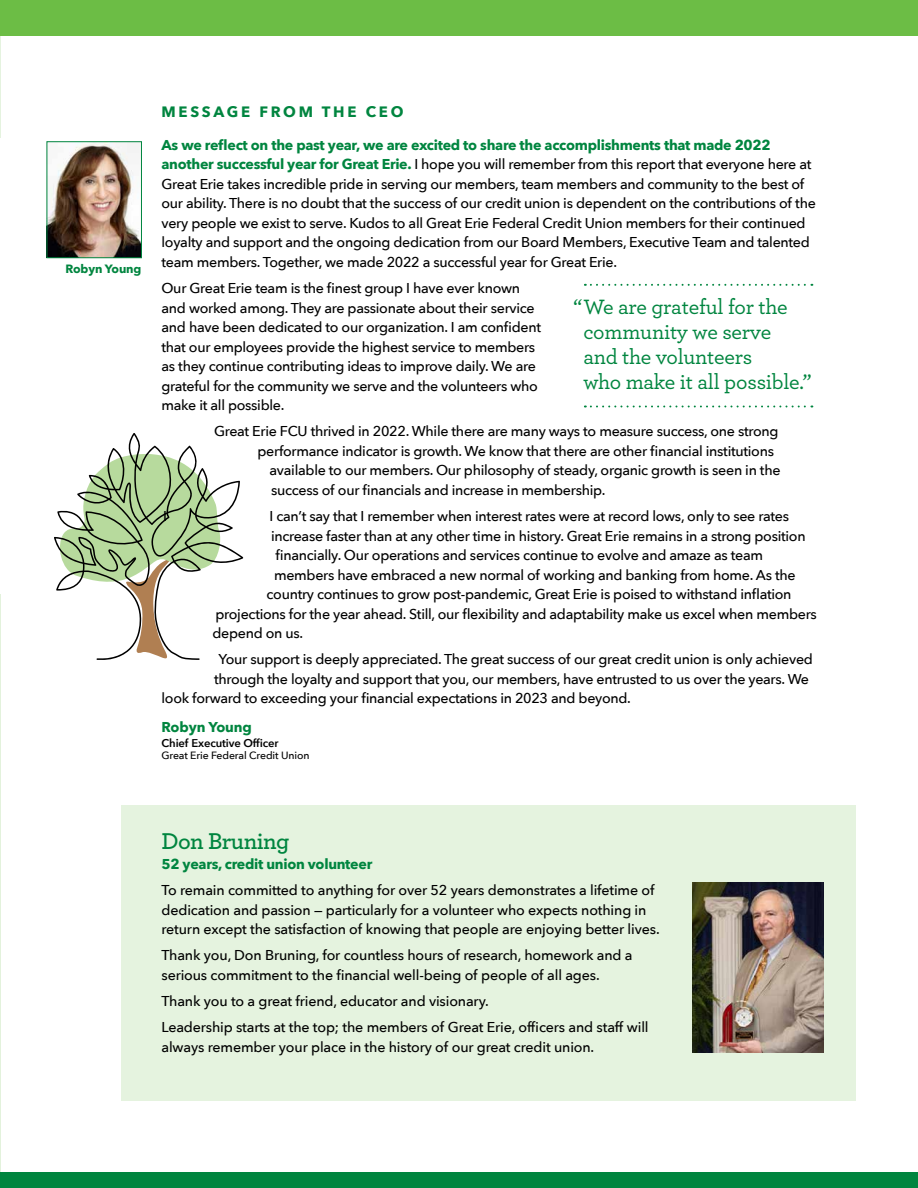
<style>
.page{position:relative;width:918px;height:1188px;background:#fff}
.page>*{position:absolute;margin:0;border:0;box-sizing:border-box;transform-origin:0 0}
.t1{font:600 24px "Archer";letter-spacing:-.025em;color:#00853f}
.t2{font:500 21.75px/25px "Archer";letter-spacing:-.01em;color:#00853f}
.t3{font:700 15px "Avenir Next";letter-spacing:.18em;color:#00853f}
.t4{font:500 14.25px/19.5px "Avenir Next";letter-spacing:-.02em;color:#000}
.t5{font:700 14.25px "Avenir Next";letter-spacing:-.02em;color:#00853f}
.t6{font:700 12px "Avenir Next";letter-spacing:-.01em;color:#00853f}
.t7{font:600 11.25px "Avenir Next";letter-spacing:-.01em;color:#000}
.t8{font:500 10.5px "Avenir Next";letter-spacing:-.01em;color:#000}
.s1{font-weight:700;color:#00853f}
</style>
<div class="page">
<svg style="left:54px;top:433px;width:189px;height:227px"></svg>
<div style="left:122px;top:805px;width:734px;height:296px;background:#e1f2da"></div>
<div style="left:0;top:1173px;width:918px;height:15px;background:#00853f"></div>
<div style="left:0;top:0;width:918px;height:35px;background:#6cbd45"></div>
<img style="left:49px;top:143px;width:91px;height:113px">
<div style="left:47px;top:141px;width:95px;height:117px;border:1px solid #00853f"></div>
<svg style="left:585px;top:284px;width:227px;height:2px"></svg>
<svg style="left:585px;top:406px;width:227px;height:1px"></svg>
<hr style="left:0;top:594px;width:1px;height:594px;background:#f0f8ec">
<hr style="left:0;top:17px;width:1px;height:121px;background:#e1f2da">
<hr style="left:0;top:0;width:1px;height:35px;background:#6cbd45">
<svg style="left:0;top:1173px;width:1px;height:15px"></svg>
<img style="left:692px;top:882px;width:132px;height:171px">
<p class="t6" style="left:65px;top:258px;width:78px">Robyn Young</p>
<p class="t3" style="left:162px;top:99px;width:243px">MESSAGE FROM THE CEO</p>
<p class="t4" style="left:162px;top:135px;width:656px"><span class="s1">As we reflect on the past year, we are excited to share the accomplishments that made 2022 another successful year for Great Erie.</span> I hope you will remember from this report that everyone here at Great Erie takes incredible pride in serving our members, team members and community to the best of our ability. There is no doubt that the success of our credit union is dependent on the contributions of the very people we exist to serve. Kudos to all Great Erie Federal Credit Union members for their continued loyalty and support and the ongoing dedication from our Board Members, Executive Team and talented team members. Together, we made 2022 a successful year for Great Erie.</p>
<p class="t4" style="left:162px;top:278px;width:381px">Our Great Erie team is the finest group I have ever known and worked among. They are passionate about their service and have been dedicated to our organization. I am confident that our employees provide the highest service to members as they continue contributing ideas to improve daily. We are grateful for the community we serve and the volunteers who make it all possible.</p>
<p class="t4" style="left:214px;top:421px;width:566px">Great Erie FCU thrived in 2022. While there are many ways to measure success, one strong</p>
<p class="t4" style="left:258px;top:441px;width:518px">performance indicator is growth. We know that there are other financial institutions</p>
<p class="t4" style="left:270px;top:460px;width:513px">available to our members. Our philosophy of steady, organic growth is seen in the</p>
<p class="t4" style="left:271px;top:480px;width:336px">success of our financials and increase in membership.</p>
<p class="t4" style="left:163px;top:506px;width:5px">I</p>
<p class="t4" style="left:270px;top:506px;width:521px">I can’t say that I remember when interest rates were at record lows, only to see rates</p>
<p class="t4" style="left:271px;top:525px;width:536px">increase faster than at any other time in history. Great Erie remains in a strong position</p>
<p class="t4" style="left:276px;top:545px;width:489px">financially. Our operations and services continue to evolve and amaze as team</p>
<p class="t4" style="left:274px;top:564px;width:523px">members have embraced a new normal of working and banking from home. As the</p>
<p class="t4" style="left:267px;top:584px;width:527px">country continues to grow post-pandemic, Great Erie is poised to withstand inflation</p>
<p class="t4" style="left:216px;top:603px;width:603px">projections for the year ahead. Still, our flexibility and adaptability make us excel when members</p>
<p class="t4" style="left:213px;top:623px;width:92px">depend on us.</p>
<p class="t4" style="left:219px;top:649px;width:596px">Your support is deeply appreciated. The great success of our great credit union is only achieved</p>
<p class="t4" style="left:214px;top:669px;width:597px">through the loyalty and support that you, our members, have entrusted to us over the years. We</p>
<p class="t4" style="left:162px;top:688px;width:471px">look forward to exceeding your financial expectations in 2023 and beyond.</p>
<h2 class="t2" style="left:583px;top:293px;width:230px;text-indent:-10px">“We are grateful for the community we serve<br>and the volunteers<br>who make it all possible.”</h2>
<p class="t5" style="left:162px;top:715px;width:92px">Robyn Young</p>
<p class="t7" style="left:162px;top:733px;width:119px">Chief Executive Officer</p>
<p class="t8" style="left:162px;top:746px;width:149px">Great Erie Federal Credit Union</p>
<h1 class="t1" style="left:162px;top:823px;width:129px">Don Bruning</h1>
<p class="t5" style="left:162px;top:851px;width:212px">52 years, credit union volunteer</p>
<p class="t4" style="left:162px;top:880px;width:500px">To remain committed to anything for over 52 years demonstrates a lifetime of dedication and passion — particularly for a volunteer who expects nothing in return except the satisfaction of knowing that people are enjoying better lives.</p>
<p class="t4" style="left:162px;top:945px;width:473px">Thank you, Don Bruning, for countless hours of research, homework and a serious commitment to the financial well-being of people of all ages.</p>
<p class="t4" style="left:162px;top:987px;width:489px;line-height:26.2px">Thank you to a great friend, educator and visionary.<br>Leadership starts at the top; the members of Great Erie, officers and staff will</p>
<p class="t4" style="left:162px;top:1037px;width:434px">always remember your place in the history of our great credit union.</p>
</div>
